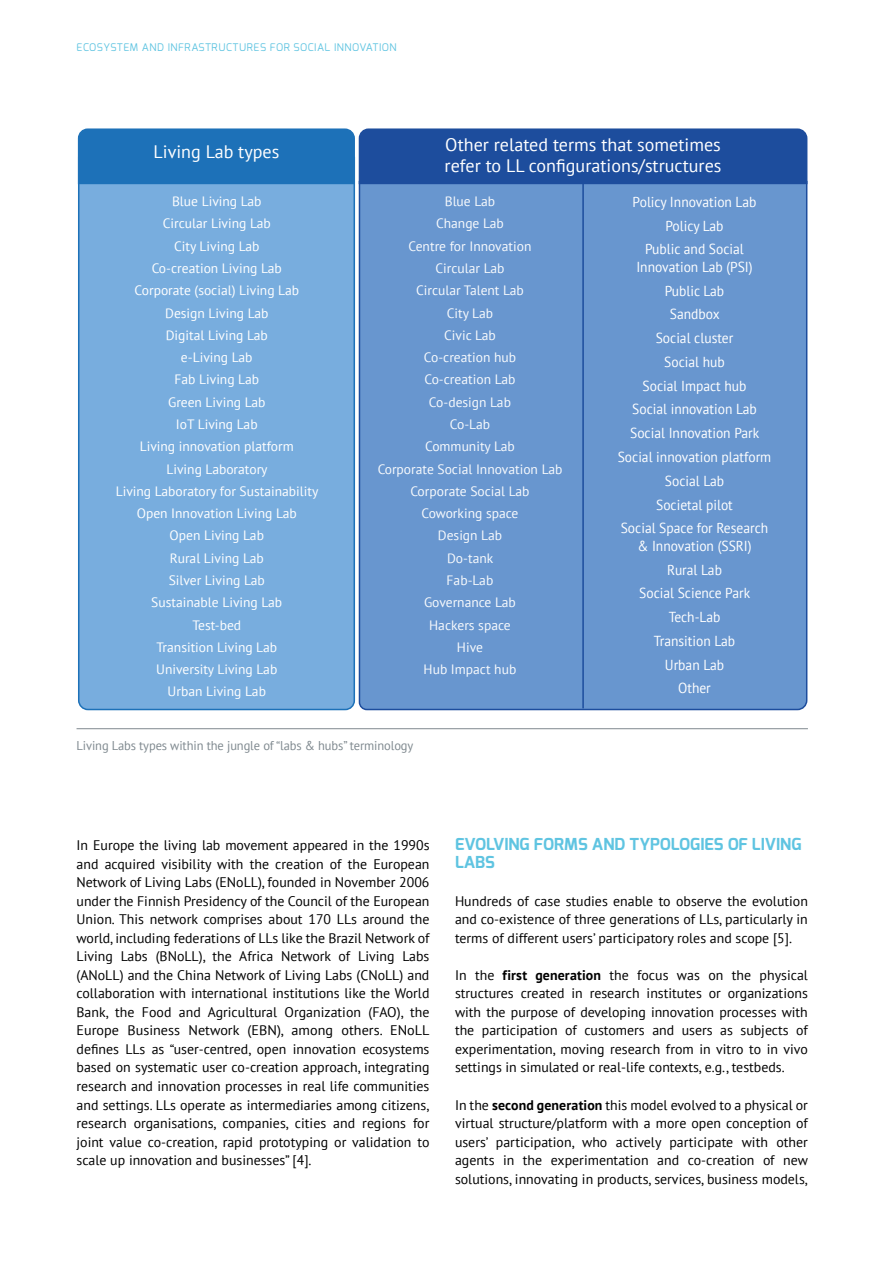
<style>
.page{position:relative;width:893px;height:1263px;background:#fff}
.page>*{position:absolute;margin:0;border:0;box-sizing:border-box;transform-origin:0 0}
.t1{font:18px/21.8px "PT Sans";color:#fff}
.t2{font:700 16.5px/18px "Exo";color:#5fc4e1}
.t3{font:14.4px/23.9px "PT Sans";color:#fff;text-align:center;scale:.94 1}
.t4{font:13.8px/18.5px "PT Sans";color:#000;text-align:justify}
.t5{font:13.5px/22.4px "PT Sans";color:#fff;text-align:center}
.t6{font:12.75px "PT Sans";letter-spacing:-.01em;color:#7f898f}
.t7{font:10.5px "Exo";letter-spacing:.05em;color:#5fc4e1}
.s1{font-weight:700}
</style>
<div class="page">
<div style="left:78px;top:185px;width:278px;height:526px;background:#78adde"></div>
<div style="left:358px;top:185px;width:450px;height:526px;background:#6896cf"></div>
<svg style="left:77px;top:128px;width:731px;height:57px;background:#215ea9"></svg>
<hr style="left:582px;top:183px;width:2px;height:525px;background:#1d4d9d">
<hr style="left:77px;top:728px;width:731px;height:1px;background:#7f898f">
<p class="t7" style="left:77px;top:40px;width:321px">ECOSYSTEM AND INFRASTRUCTURES FOR SOCIAL INNOVATION</p>
<h1 class="t1" style="left:154px;top:140px;width:127px">Living Lab types</h1>
<h1 class="t1" style="left:445px;top:133px;width:278px">Other related terms that sometimes refer to LL configurations/structures</h1>
<p class="t5" style="left:377px;top:190px;width:186px">Blue Lab<br>Change Lab<br>Centre for Innovation<br>Circular Lab<br>Circular Talent Lab<br>City Lab<br>Civic Lab<br>Co-creation hub<br>Co-creation Lab<br>Co-design Lab<br>Co-Lab<br>Community Lab<br>Corporate Social Innovation Lab<br>Corporate Social Lab<br>Coworking space<br>Design Lab<br>Do-tank<br>Fab-Lab<br>Governance Lab<br>Hackers space<br>Hive<br>Hub Impact hub</p>
<p class="t3" style="left:633px;top:189px;width:133px">Policy Innovation Lab<br>Policy Lab<br>Public and Social</p>
<p class="t5" style="left:116px;top:190px;width:204px">Blue Living Lab<br>Circular Living Lab<br>City Living Lab<br>Co-creation Living Lab<br>Corporate (social) Living Lab<br>Design Living Lab<br>Digital Living Lab<br>e-Living Lab<br>Fab Living Lab<br>Green Living Lab<br>IoT Living Lab<br>Living innovation platform<br>Living Laboratory<br>Living Laboratory for Sustainability<br>Open Innovation Living Lab<br>Open Living Lab<br>Rural Living Lab<br>Silver Living Lab<br>Sustainable Living Lab<br>Test-bed<br>Transition Living Lab<br>University Living Lab<br>Urban Living Lab</p>
<p class="t3" style="left:618px;top:254px;width:165px">Innovation Lab (PSI)<br>Public Lab<br>Sandbox<br>Social cluster<br>Social hub<br>Social Impact hub<br>Social innovation Lab<br>Social Innovation Park<br>Social innovation platform<br>Social Lab<br>Societal pilot<br>Social Space for Research</p>
<p class="t3" style="left:637px;top:533px;width:123px">&amp; Innovation (SSRI)<br>Rural Lab<br>Social Science Park<br>Tech-Lab<br>Transition Lab<br>Urban Lab<br>Other</p>
<p class="t6" style="left:77px;top:738px;width:338px">Living Labs types within the jungle of “labs &amp; hubs” terminology</p>
<p class="t4" style="left:77px;top:836px;width:354px">In Europe the living lab movement appeared in the 1990s and acquired visibility with the creation of the European Network of Living Labs (ENoLL), founded in November 2006 under the Finnish Presidency of the Council of the European Union. This network comprises about 170 LLs around the world, including federations of LLs like the Brazil Network of Living Labs (BNoLL), the Africa Network of Living Labs (ANoLL) and the China Network of Living Labs (CNoLL) and collaboration with international institutions like the World Bank, the Food and Agricultural Organization (FAO), the Europe Business Network (EBN), among others. ENoLL defines LLs as “user-centred, open innovation ecosystems based on systematic user co-creation approach, integrating research and innovation processes in real life communities and settings. LLs operate as intermediaries among citizens, research organisations, companies, cities and regions for joint value co-creation, rapid prototyping or validation to scale up innovation and businesses” [4].</p>
<p class="t2" style="left:455px;top:835px;width:348px">EVOLVING FORMS AND TYPOLOGIES OF LIVING<br>LABS</p>
<p class="t4" style="left:455px;top:891px;width:354px">Hundreds of case studies enable to observe the evolution and co-existence of three generations of LLs, particularly in terms of different users’ participatory roles and scope [5].</p>
<p class="t4" style="left:455px;top:965px;width:354px">In the <span class="s1">first generation</span> the focus was on the physical structures created in research institutes or organizations with the purpose of developing innovation processes with the participation of customers and users as subjects of experimentation, moving research from in vitro to in vivo settings in simulated or real-life contexts, e.g., testbeds.</p>
<p class="t4" style="left:455px;top:1095px;width:354px">In the <span class="s1">second generation</span> this model evolved to a physical or virtual structure/platform with a more open conception of users’ participation, who actively participate with other agents in the experimentation and co-creation of new solutions, innovating in products, services, business models,</p>
</div>
